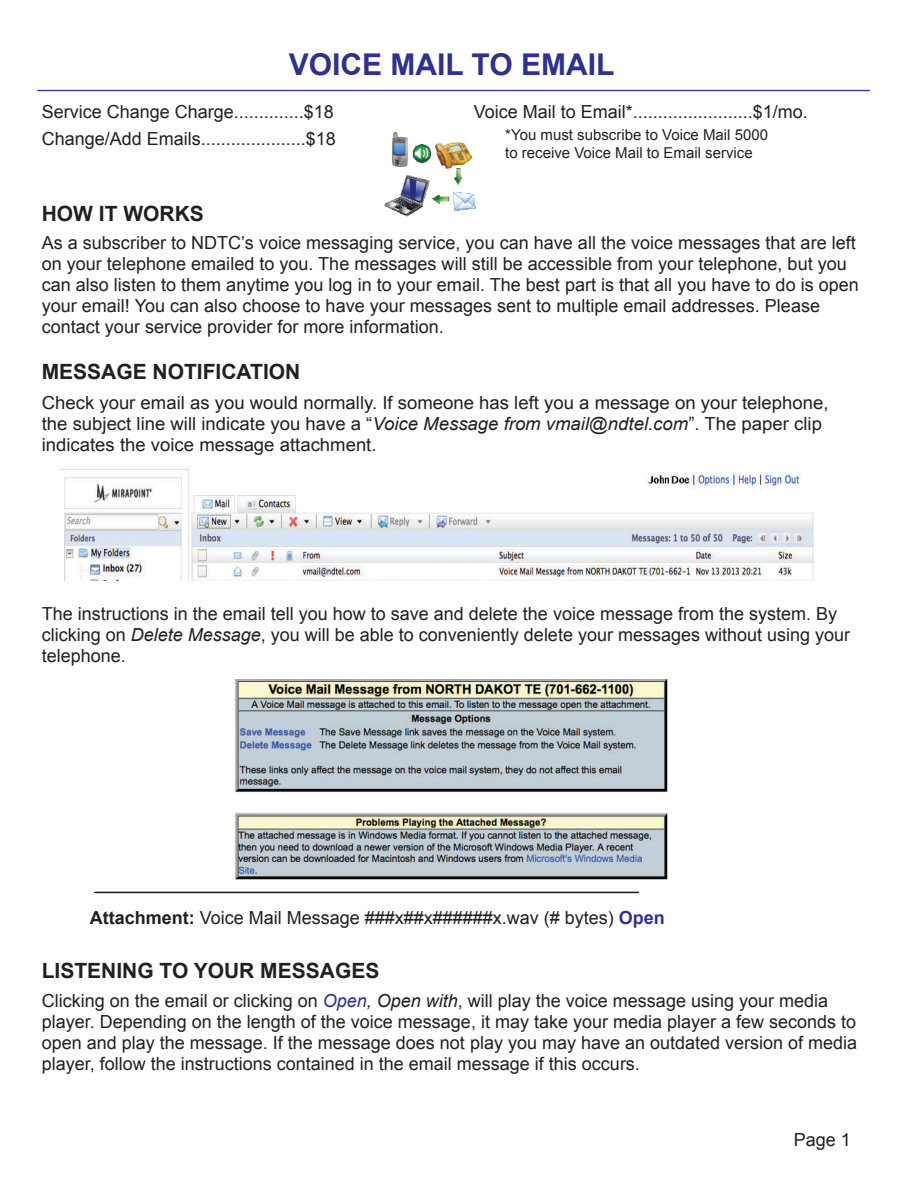
<style>
.page{position:relative;width:918px;height:1188px;background:#fff}
.page>*{position:absolute;margin:0;border:0;box-sizing:border-box;transform-origin:0 0}
.t1{font:700 30px "Arial";color:#2e3092}
.t2{font:700 21px "Arial";color:#231f20}
.t3{font:18px/21px "Arial";color:#231f20}
.t4{font:15px/18px "Arial";color:#231f20}
.s1{font-style:italic}
.s2{font-weight:700}
.s3{font-weight:700;color:#2e3092}
.s4{font-style:italic;color:#2e3092}
</style>
<div class="page">
<hr style="left:37px;top:90px;width:833px;height:1px;background:#2e3092">
<img style="left:235px;top:680px;width:433px;height:200px">
<img style="left:59px;top:469px;width:755px;height:111px">
<svg style="left:454px;top:192px;width:19px;height:3px"></svg>
<img style="left:454px;top:195px;width:21px;height:13px">
<svg style="left:454px;top:208px;width:18px;height:3px"></svg>
<img style="left:454px;top:169px;width:8px;height:16px">
<img style="left:385px;top:176px;width:44px;height:40px">
<img style="left:433px;top:195px;width:16px;height:8px">
<img style="left:436px;top:142px;width:36px;height:27px">
<img style="left:391px;top:132px;width:22px;height:35px">
<img style="left:413px;top:145px;width:18px;height:18px">
<hr style="left:95px;top:892px;width:544px;height:1px;background:#231f20">
<h1 class="t1" style="left:289px;top:53px;width:327px">VOICE MAIL TO EMAIL</h1>
<p class="t3" style="left:42px;top:103px;width:294px">Service Change Charge..............$18</p>
<p class="t3" style="left:474px;top:103px;width:336px">Voice Mail to Email*........................$1/mo.</p>
<p class="t3" style="left:42px;top:130px;width:296px">Change/Add Emails.....................$18</p>
<p class="t4" style="left:505px;top:127px;width:264px">*You must subscribe to Voice Mail 5000 to receive Voice Mail to Email service</p>
<p class="t2" style="left:42px;top:206px;width:164px">HOW IT WORKS</p>
<p class="t3" style="left:42px;top:233px;width:819px">As a subscriber to NDTC’s voice messaging service, you can have all the voice messages that are left on your telephone emailed to you. The messages will still be accessible from your telephone, but you can also listen to them anytime you log in to your email. The best part is that all you have to do is open your email! You can also choose to have your messages sent to multiple email addresses. Please contact your service provider for more information.</p>
<p class="t2" style="left:42px;top:364px;width:260px">MESSAGE NOTIFICATION</p>
<p class="t3" style="left:42px;top:394px;width:788px">Check your email as you would normally. If someone has left you a message on your telephone, the subject line will indicate you have a “<span class="s1">Voice Message from vmail@ndtel.com</span>”. The paper clip indicates the voice message attachment.</p>
<p class="t3" style="left:42px;top:604px;width:810px">The instructions in the email tell you how to save and delete the voice message from the system. By clicking on <span class="s1">Delete Message</span>, you will be able to conveniently delete your messages without using your telephone.</p>
<p class="t3" style="left:90px;top:908px;width:577px"><span class="s2">Attachment:</span> Voice Mail Message ###x##x######x.wav (# bytes) <span class="s3">Open</span></p>
<p class="t2" style="left:42px;top:963px;width:339px">LISTENING TO YOUR MESSAGES</p>
<p class="t3" style="left:42px;top:992px;width:817px">Clicking on the email or clicking on <span class="s4">Open</span><span class="s1">, Open with</span>, will play the voice message using your media player. Depending on the length of the voice message, it may take your media player a few seconds to open and play the message. If the message does not play you may have an outdated version of media player, follow the instructions contained in the email message if this occurs.</p>
<p class="t3" style="left:794px;top:1131px;width:59px">Page 1</p>
</div>
